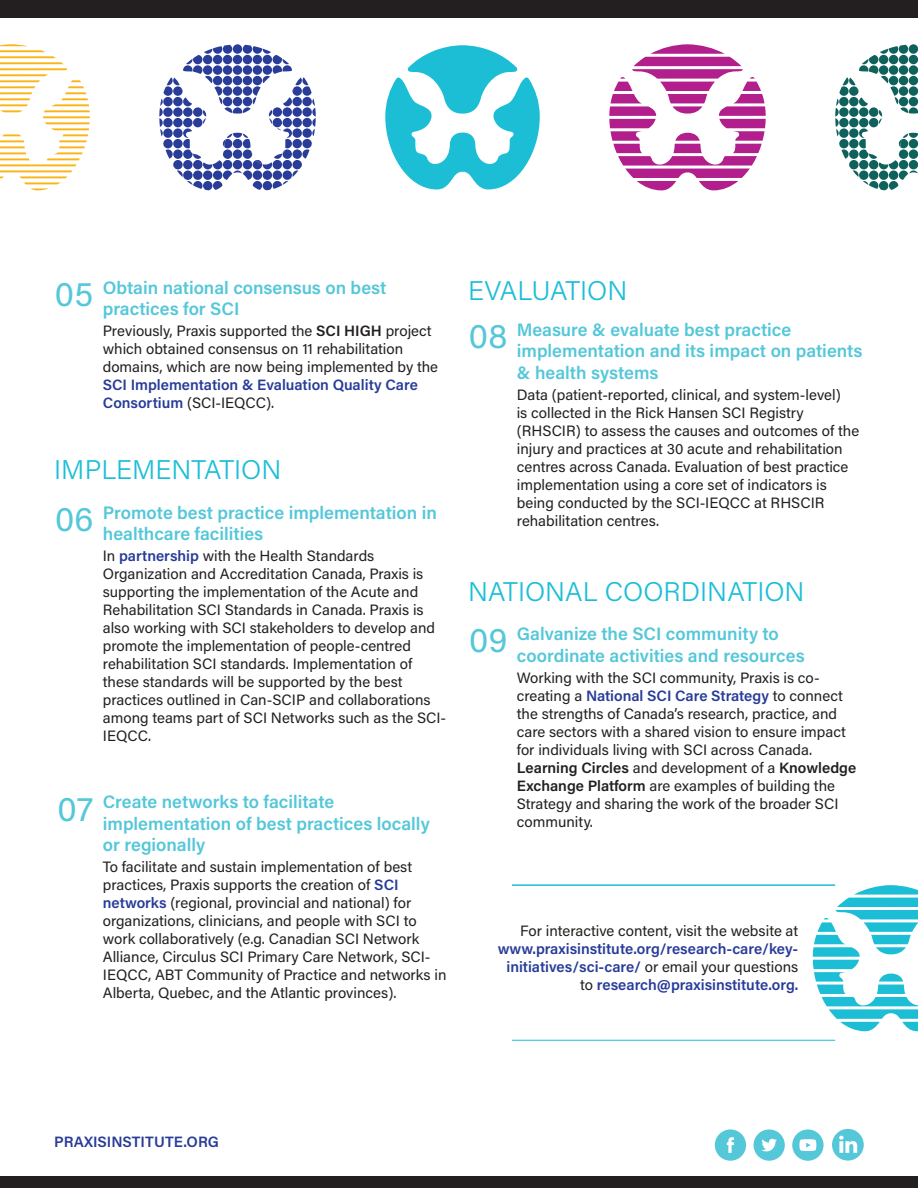
<style>
.page{position:relative;width:918px;height:1188px;background:#fff}
.page>*{position:absolute;margin:0;border:0;box-sizing:border-box;transform-origin:0 0}
.t1{font:34.5px "Acumin Pro";letter-spacing:.005em;color:#54c7d9}
.t2{font:300 27px "Acumin Pro";color:#1cbed7}
.t3{font:600 18px/21.6px "Acumin Pro";color:#54c7d9}
.t4{font:15px/18px "Acumin Pro";color:#231f20}
.t5{font:600 15px/18px "Acumin Pro";color:#283c98}
.s1{font-weight:600}
.s2{font-weight:400;color:#231f20}
.s3{font-weight:600;color:#283c98}
</style>
<div class="page">
<svg style="left:813px;top:885px;width:105px;height:146px"></svg>
<hr style="left:512px;top:884px;width:323px;height:2px;background:#1cbed7">
<div style="left:0;top:1176px;width:918px;height:12px;background:#231f20"></div>
<svg style="left:715px;top:1129px;width:31px;height:32px"></svg>
<svg style="left:754px;top:1129px;width:31px;height:32px"></svg>
<svg style="left:792px;top:1129px;width:32px;height:32px"></svg>
<svg style="left:832px;top:1129px;width:32px;height:32px"></svg>
<hr style="left:512px;top:1040px;width:323px;height:1px;background:#1cbed7">
<svg style="left:609px;top:44px;width:157px;height:146px"></svg>
<svg style="left:0;top:44px;width:90px;height:146px"></svg>
<svg style="left:835px;top:44px;width:83px;height:146px"></svg>
<svg style="left:159px;top:44px;width:157px;height:146px"></svg>
<svg style="left:385px;top:45px;width:155px;height:145px"></svg>
<div style="left:0;top:0;width:918px;height:17px;background:#231f20"></div>
<h1 class="t1" style="left:55px;top:270px;width:40px">05</h1>
<p class="t3" style="left:103px;top:276px;width:285px">Obtain national consensus on best practices for SCI</p>
<p class="t4" style="left:103px;top:321px;width:337px">Previously, Praxis supported the <span class="s1">SCI HIGH</span> project which obtained consensus on 11 rehabilitation domains, which are now being implemented by the</p>
<p class="t5" style="left:103px;top:375px;width:317px">SCI Implementation &amp; Evaluation Quality Care<br>Consortium <span class="s2">(SCI-IEQCC).</span></p>
<h2 class="t2" style="left:54px;top:451px;width:229px">IMPLEMENTATION</h2>
<h1 class="t1" style="left:55px;top:495px;width:40px">06</h1>
<p class="t3" style="left:103px;top:501px;width:336px">Promote best practice implementation in healthcare facilities</p>
<p class="t4" style="left:103px;top:546px;width:345px">In <span class="s3">partnership</span> with the Health Standards Organization and Accreditation Canada, Praxis is supporting the implementation of the Acute and Rehabilitation SCI Standards in Canada. Praxis is also working with SCI stakeholders to develop and promote the implementation of people-centred rehabilitation SCI standards. Implementation of these standards will be supported by the best practices outlined in Can-SCIP and collaborations among teams part of SCI Networks such as the SCI-IEQCC.</p>
<h1 class="t1" style="left:58px;top:785px;width:37px">07</h1>
<p class="t3" style="left:103px;top:790px;width:328px">Create networks to facilitate implementation of best practices locally or regionally</p>
<p class="t4" style="left:103px;top:857px;width:345px">To facilitate and sustain implementation of best practices, Praxis supports the creation of <span class="s3">SCI networks</span> (regional, provincial and national) for organizations, clinicians, and people with SCI to work collaboratively (e.g. Canadian SCI Network Alliance, Circulus SCI Primary Care Network, SCI-IEQCC, ABT Community of Practice and networks in Alberta, Quebec, and the Atlantic provinces).</p>
<h2 class="t2" style="left:468px;top:272px;width:161px">EVALUATION</h2>
<h1 class="t1" style="left:469px;top:312px;width:40px">08</h1>
<p class="t3" style="left:517px;top:318px;width:347px">Measure &amp; evaluate best practice implementation and its impact on patients &amp; health systems</p>
<p class="t4" style="left:517px;top:385px;width:344px">Data (patient-reported, clinical, and system-level)<br>is collected in the Rick Hansen SCI Registry (RHSCIR) to assess the causes and outcomes of the injury and practices at 30 acute and rehabilitation centres across Canada. Evaluation of best practice implementation using a core set of indicators is being conducted by the SCI-IEQCC at RHSCIR rehabilitation centres.</p>
<h2 class="t2" style="left:468px;top:573px;width:338px">NATIONAL COORDINATION</h2>
<h1 class="t1" style="left:469px;top:616px;width:40px">09</h1>
<p class="t3" style="left:517px;top:622px;width:289px">Galvanize the SCI community to coordinate activities and resources</p>
<p class="t4" style="left:517px;top:668px;width:341px">Working with the SCI community, Praxis is co&shy;creating a <span class="s3">National SCI Care Strategy</span> to connect the strengths of Canada’s research, practice, and care sectors with a shared vision to ensure impact for individuals living with SCI across Canada.<br><span class="s1">Learning Circles</span> and development of a <span class="s1">Knowledge Exchange Platform</span> are examples of building the Strategy and sharing the work of the broader SCI community.</p>
<p class="t4" style="left:520px;top:921px;width:280px">For interactive content, visit the website at</p>
<p class="t5" style="left:498px;top:939px;width:302px;text-align:right">www.praxisinstitute.org/research-care/key&shy;initiatives/sci-care/ <span class="s2">or email your questions to</span> research@praxisinstitute.org.</p>
<p class="t5" style="left:54px;top:1133px;width:166px">PRAXISINSTITUTE.ORG</p>
</div>
